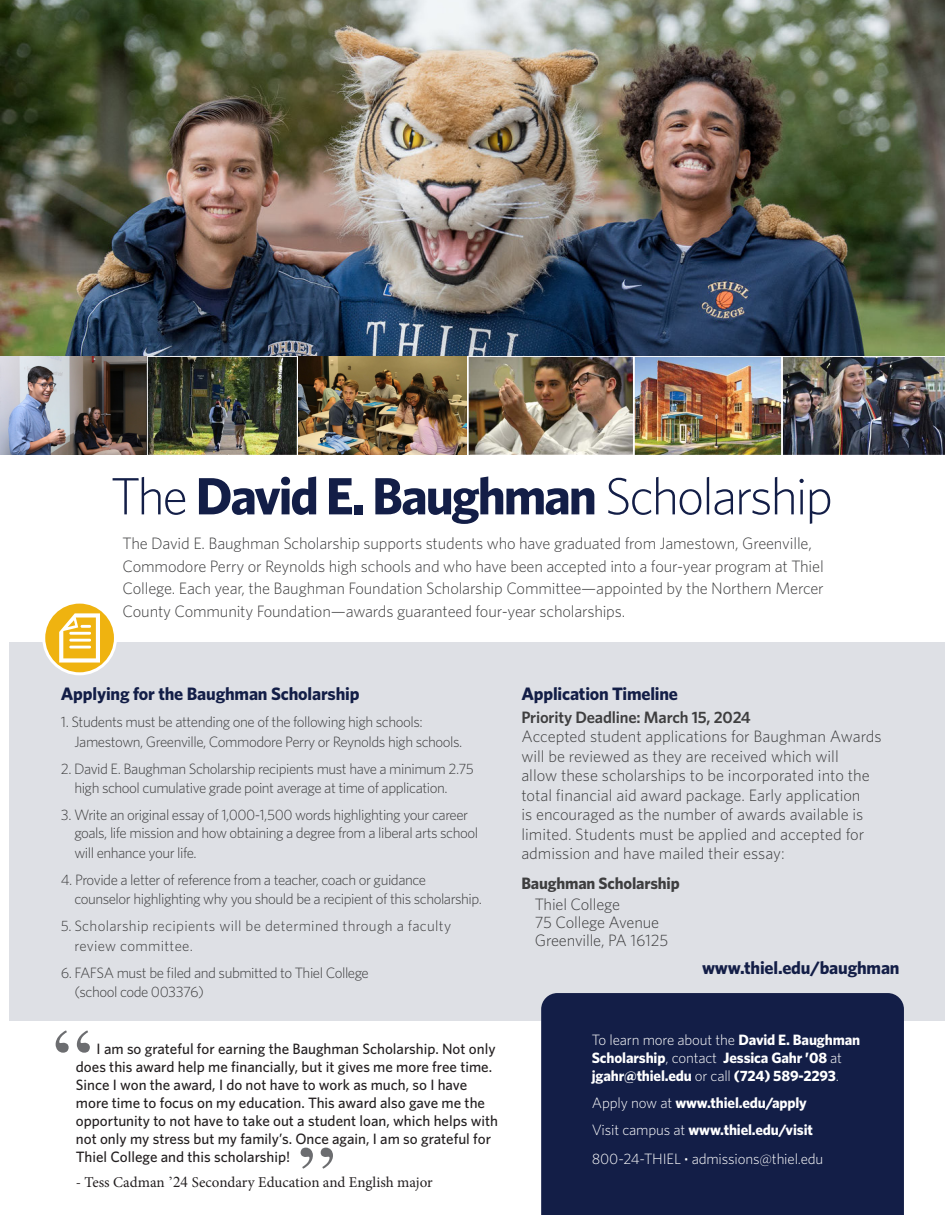
<style>
.page{position:relative;width:945px;height:1215px;background:#fff}
.page>*{position:absolute;margin:0;border:0;box-sizing:border-box;transform-origin:0 0}
.t1{font:700 52.5px "Whitney";letter-spacing:-.04em;color:#131e47}
.t2{font:700 18px "Whitney";letter-spacing:-.01em;color:#131e47}
.t3{font:300 16.5px/19.5px "Whitney";letter-spacing:-.01em;color:#3e3e3f}
.t4{font:600 16.5px "Whitney";letter-spacing:-.01em;color:#3e3e3f}
.t5{font:700 16.5px "Whitney";letter-spacing:-.01em;color:#3e3e3f}
.t6{font:300 15px/19.5px "Whitney";letter-spacing:-.03em;color:#3e3e3f}
.t7{font:500 15px/18px "Whitney";color:#231f20}
.t8{font:700 15px/18px "Whitney";letter-spacing:-.01em;color:#fff}
.t9{font:300 15px/19.5px "Whitney";letter-spacing:.02em;color:#3e3e3f}
.t10{font:300 15px "Whitney";letter-spacing:-.01em;color:#fff}
.t11{font:15px "Minion Pro";color:#231f20}
.s1{font-weight:300}
.s2{font-family:"Times New Roman"}
.s3{font-weight:700}
.s4{font-size:10.5px}
</style>
<div class="page">
<img style="left:0;top:357px;width:945px;height:98px">
<div style="left:9px;top:642px;width:936px;height:378px;background:#dee0e5"></div>
<div style="left:44px;top:602px;width:71px;height:72px;background:#efb310;border-radius:50%"></div>
<div style="left:42px;top:601px;width:75px;height:74px;border:3px solid #fff;border-radius:50%"></div>
<svg style="left:59px;top:613px;width:41px;height:50px"></svg>
<hr style="left:146px;top:357px;width:2px;height:102px;background:#fff">
<hr style="left:297px;top:357px;width:1px;height:102px;background:#fff">
<hr style="left:467px;top:357px;width:1px;height:102px;background:#fff">
<hr style="left:633px;top:357px;width:2px;height:102px;background:#fff">
<hr style="left:781px;top:357px;width:2px;height:102px;background:#fff">
<div style="left:541px;top:993px;width:363px;height:222px;background:#131e47"></div>
<svg style="left:56px;top:1030px;width:34px;height:23px"></svg>
<svg style="left:301px;top:1148px;width:32px;height:21px"></svg>
<img style="left:0;top:0;width:945px;height:355px">
<img style="left:299px;top:357px;width:168px;height:97px">
<img style="left:0;top:357px;width:146px;height:97px">
<p class="t1" style="left:111px;top:461px;width:724px"><span class="s1">The</span> David E. Baughman <span class="s1">Scholarship</span></p>
<p class="t3" style="left:123px;top:532px;width:703px;line-height:22.5px">The David E. Baughman Scholarship supports students who have graduated from Jamestown, Greenville, Commodore Perry or Reynolds high schools and who have been accepted into a four-year program at Thiel College. Each year, the Baughman Foundation Scholarship Committee—appointed by the Northern Mercer County Community Foundation—awards guaranteed four-year scholarships.</p>
<p class="t2" style="left:61px;top:682px;width:300px">Applying for the Baughman Scholarship</p>
<p class="t6" style="left:74px;top:712px;width:390px;text-indent:-14px">1. Students must be attending one of the following high schools:<br>Jamestown, Greenville, Commodore Perry or Reynolds high schools.</p>
<p class="t6" style="left:74px;top:758px;width:401px;text-indent:-14px">2. David E. Baughman Scholarship recipients must have a minimum 2.75 high school cumulative grade point average at time of application.</p>
<p class="t6" style="left:74px;top:806px;width:405px;line-height:18px;text-indent:-14px">3. Write an original essay of 1,000-1,500 words highlighting your career goals, life mission and how obtaining a degree from a liberal arts school</p>
<p class="t6" style="left:74px;top:842px;width:124px">will enhance your life.</p>
<p class="t6" style="left:74px;top:869px;width:409px;text-indent:-14px">4. Provide a letter of reference from a teacher, coach or guidance counselor highlighting why you should be a recipient of this scholarship.</p>
<p class="t9" style="left:74px;top:916px;width:378px;text-indent:-14px">5. Scholarship recipients will be determined through a faculty review committee.</p>
<p class="t6" style="left:74px;top:962px;width:296px;text-indent:-14px">6. FAFSA must be filed and submitted to Thiel College (school code 003376)</p>
<p class="t7" style="left:76px;top:1040px;width:424px;text-indent:21px">I am so grateful for earning the Baughman Scholarship. Not only does this award help me financially, but it gives me more free time.<br>Since I won the award, I do not have to work as much, so I have more time to focus on my education. This award also gave me the opportunity to not have to take out a student loan, which helps with not only my stress but my family’s. Once again, I am so grateful for Thiel College and this scholarship!</p>
<p class="t11" style="left:76px;top:1172px;width:358px">- Tess Cadman <span class="s2">ʼ24</span> Secondary Education and English major</p>
<p class="t2" style="left:521px;top:682px;width:158px">Application Timeline</p>
<p class="t4" style="left:521px;top:706px;width:231px">Priority Deadline: March 15, 2024</p>
<p class="t3" style="left:521px;top:726px;width:362px">Accepted student applications for Baughman Awards will be reviewed as they are received which will<br>allow these scholarships to be incorporated into the total financial aid award package. Early application<br>is encouraged as the number of awards available is limited. Students must be applied and accepted for admission and have mailed their essay:</p>
<p class="t5" style="left:521px;top:873px;width:160px">Baughman Scholarship</p>
<p class="t3" style="left:535px;top:894px;width:87px">Thiel College</p>
<p class="t3" style="left:535px;top:912px;width:126px">75 College Avenue</p>
<p class="t3" style="left:535px;top:930px;width:135px">Greenville, PA 16125</p>
<p class="t2" style="left:702px;top:956px;width:199px">www.thiel.edu/baughman</p>
<p class="t10" style="left:592px;top:1030px;width:270px">To learn more about the <span class="s3">David E. Baughman</span></p>
<p class="t8" style="left:592px;top:1049px;width:252px">Scholarship<span class="s1">, contact</span> Jessica Gahr ’08 <span class="s1">at </span>jgahr@thiel.edu <span class="s1">or call</span> (724) 589-2293<span class="s1">.</span></p>
<p class="t8" style="left:592px;top:1094px;width:217px"><span class="s1">Apply now at</span> www.thiel.edu/apply</p>
<p class="t8" style="left:592px;top:1121px;width:223px"><span class="s1">Visit campus at</span> www.thiel.edu/visit</p>
<p class="t10" style="left:592px;top:1149px;width:233px">800-24-THIEL <span class="s4">•</span> admissions@thiel.edu</p>
</div>
